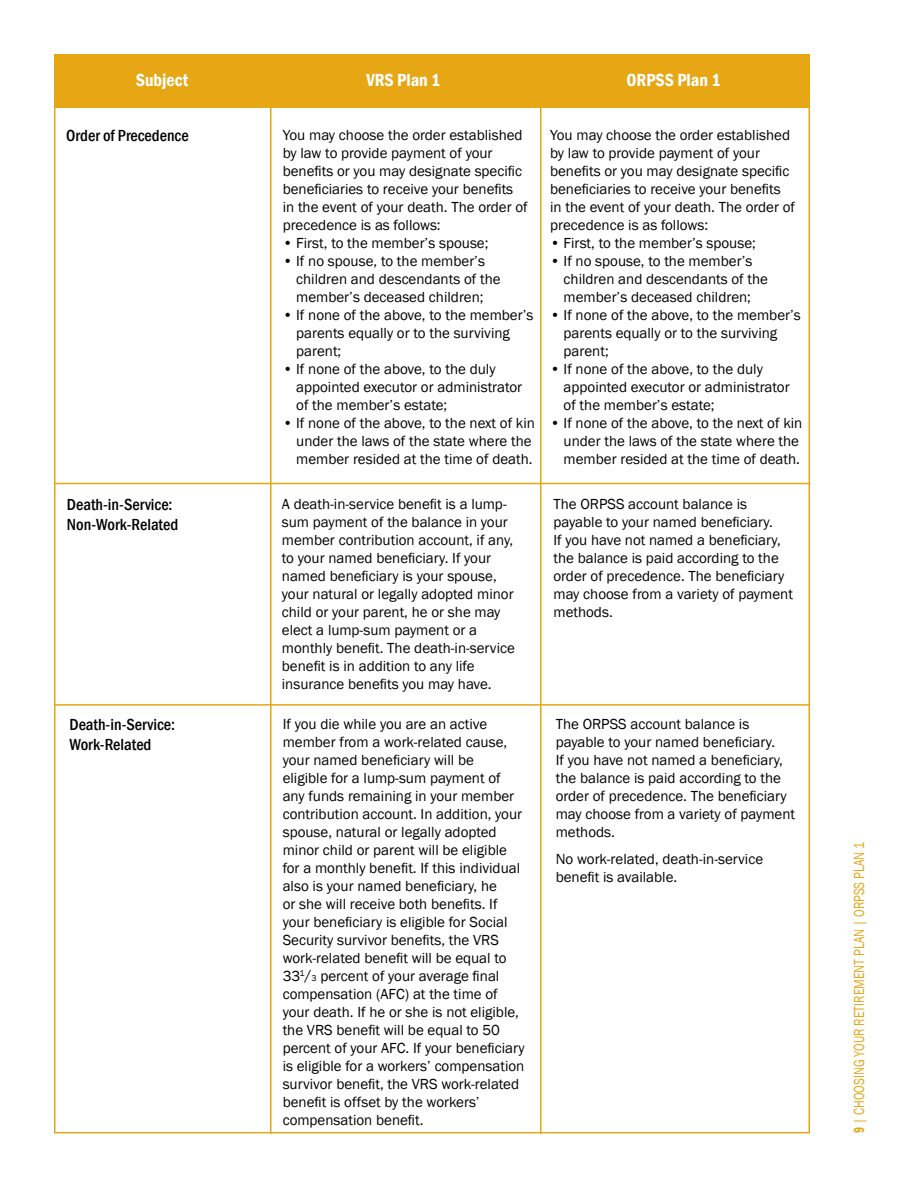
<style>
.page{position:relative;width:918px;height:1188px;background:#fff}
.page>*{position:absolute;margin:0;border:0;box-sizing:border-box;transform-origin:0 0}
.t1{font:600 condensed 18px "Franklin Gothic";color:#fff}
.t2{font:500 condensed 16.5px/19.8px "Franklin Gothic";color:#000}
.t3{font:15px/18px "Franklin Gothic";color:#000}
.t4{font:15px "Franklin Gothic";color:#e7a614;scale:.8 1}
.s1{font-size:8.7px}
.s2{font-weight:600;font-stretch:condensed}
</style>
<div class="page">
<div style="left:54px;top:54px;width:756px;height:54px;background:#e7a614"></div>
<hr style="left:540px;top:55px;width:2px;height:1079px;background:#e7a614">
<hr style="left:270px;top:55px;width:2px;height:1079px;background:#e7a614">
<hr style="left:54px;top:483px;width:756px;height:1px;background:#e7a614">
<hr style="left:54px;top:704px;width:756px;height:2px;background:#e7a614">
<p class="t1" style="left:136px;top:68px;width:54px">Subject</p>
<p class="t1" style="left:367px;top:68px;width:75px">VRS Plan 1</p>
<p class="t1" style="left:626px;top:68px;width:96px">ORPSS Plan 1</p>
<p class="t2" style="left:66px;top:126px;width:124px">Order of Precedence</p>
<p class="t3" style="left:283px;top:126px;width:247px">You may choose the order established by law to provide payment of your benefits or you may designate specific beneficiaries to receive your benefits in the event of your death. The order of precedence is as follows:</p>
<p class="t3" style="left:283px;top:234px;width:207px">• First, to the member’s spouse;</p>
<p class="t3" style="left:296px;top:252px;width:206px;text-indent:-14px">• If no spouse, to the member’s children and descendants of the member’s deceased children;</p>
<p class="t3" style="left:296px;top:306px;width:239px;text-indent:-14px">• If none of the above, to the member’s parents equally or to the surviving parent;</p>
<p class="t3" style="left:296px;top:360px;width:228px;text-indent:-14px">• If none of the above, to the duly appointed executor or administrator of the member’s estate;</p>
<p class="t3" style="left:296px;top:414px;width:240px;text-indent:-14px">• If none of the above, to the next of kin under the laws of the state where the member resided at the time of death.</p>
<p class="t3" style="left:550px;top:127px;width:247px">You may choose the order established by law to provide payment of your benefits or you may designate specific beneficiaries to receive your benefits in the event of your death. The order of precedence is as follows:</p>
<p class="t3" style="left:550px;top:235px;width:207px">• First, to the member’s spouse;</p>
<p class="t3" style="left:564px;top:253px;width:206px;text-indent:-13px">• If no spouse, to the member’s children and descendants of the member’s deceased children;</p>
<p class="t3" style="left:564px;top:307px;width:239px;text-indent:-13px">• If none of the above, to the member’s parents equally or to the surviving parent;</p>
<p class="t3" style="left:564px;top:361px;width:228px;text-indent:-13px">• If none of the above, to the duly appointed executor or administrator of the member’s estate;</p>
<p class="t3" style="left:564px;top:415px;width:240px;text-indent:-13px">• If none of the above, to the next of kin under the laws of the state where the member resided at the time of death.</p>
<p class="t2" style="left:67px;top:494px;width:113px">Death-in-Service:<br>Non-Work-Related</p>
<p class="t3" style="left:282px;top:495px;width:235px">A death-in-service benefit is a lump&shy;sum payment of the balance in your member contribution account, if any, to your named beneficiary. If your named beneficiary is your spouse, your natural or legally adopted minor child or your parent, he or she may elect a lump-sum payment or a monthly benefit. The death-in-service benefit is in addition to any life insurance benefits you may have.</p>
<p class="t3" style="left:554px;top:495px;width:241px">The ORPSS account balance is payable to your named beneficiary.<br>If you have not named a beneficiary, the balance is paid according to the order of precedence. The beneficiary may choose from a variety of payment methods.</p>
<p class="t2" style="left:69px;top:715px;width:107px">Death-in-Service:<br>Work-Related</p>
<p class="t3" style="left:283px;top:716px;width:243px">If you die while you are an active member from a work-related cause, your named beneficiary will be<br>eligible for a lump-sum payment of any funds remaining in your member contribution account. In addition, your spouse, natural or legally adopted minor child or parent will be eligible for a monthly benefit. If this individual also is your named beneficiary, he<br>or she will receive both benefits. If your beneficiary is eligible for Social Security survivor benefits, the VRS work-related benefit will be equal to 33<sup>1</sup>/<span class="s1">3</span> percent of your average final compensation (AFC) at the time of your death. If he or she is not eligible, the VRS benefit will be equal to 50 percent of your AFC. If your beneficiary is eligible for a workers’ compensation survivor benefit, the VRS work-related benefit is offset by the workers’ compensation benefit.</p>
<p class="t3" style="left:556px;top:716px;width:241px">The ORPSS account balance is payable to your named beneficiary.<br>If you have not named a beneficiary, the balance is paid according to the order of precedence. The beneficiary may choose from a variety of payment methods.</p>
<p class="t3" style="left:556px;top:851px;width:209px">No work-related, death-in-service benefit is available.</p>
<p class="t4" style="left:850px;top:1133px;width:365px;rotate:-90deg"><span class="s2">9</span> | CHOOSING YOUR RETIREMENT PLAN | ORPSS PLAN 1</p>
</div>
